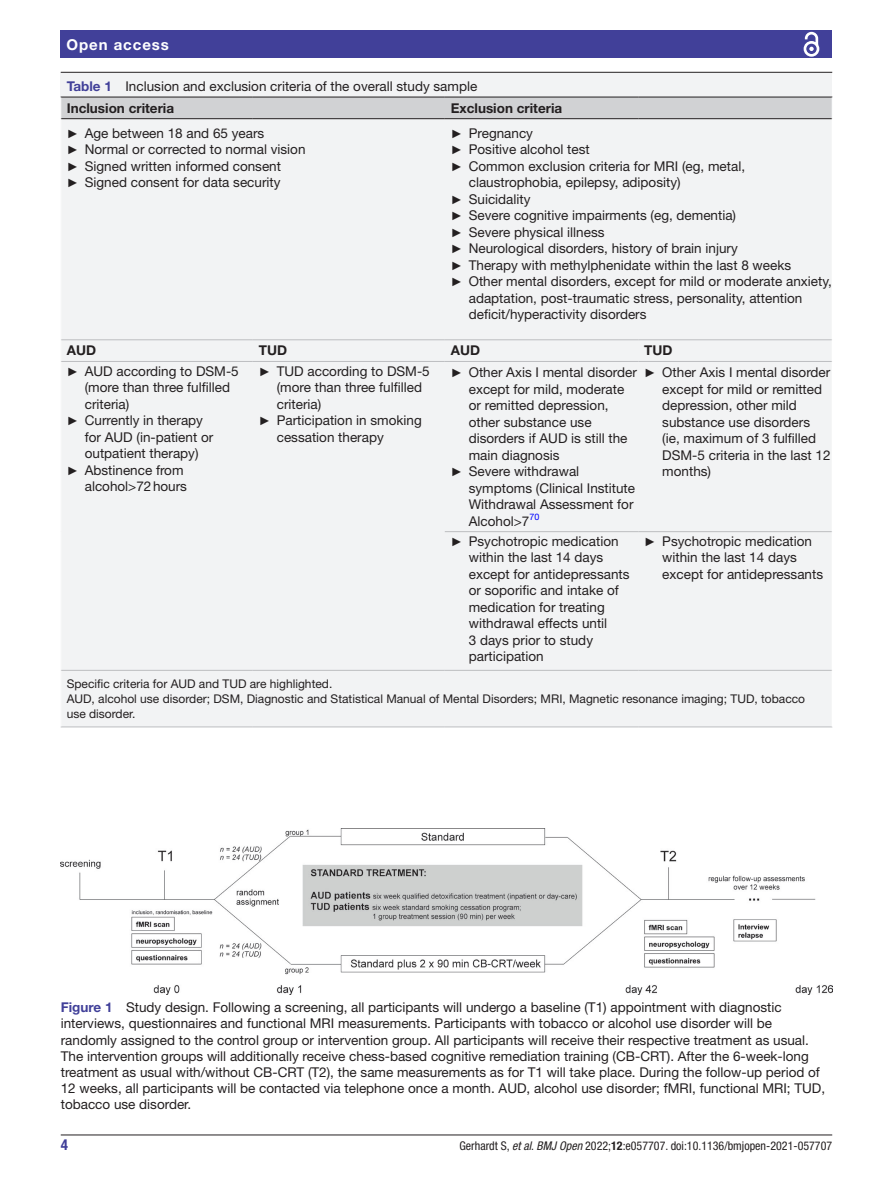
<style>
.page{position:relative;width:893px;height:1191px;background:#fff}
.page>*{position:absolute;margin:0;border:0;box-sizing:border-box;transform-origin:0 0}
.t1{font:700 15px "Helvetica Neue LT Std";letter-spacing:.065em;color:#fff}
.t2{font:700 condensed 15px "Helvetica Neue LT Std";color:#414099}
.t3{font:13.5px/16.5px "Helvetica Neue LT Std";color:#231f20}
.t4{font:700 13.5px "Helvetica Neue LT Std";color:#231f20}
.t5{font:12px/15px "Helvetica Neue LT Std";color:#231f20}
.t6{font:condensed 12px "Helvetica Neue LT Std";color:#231f20}
.s1{font-weight:700;color:#414099}
.s2{font-weight:700}
.s3{font-family:"Arial";font-size:12px}
.s4{font-style:italic}
</style>
<div class="page">
<hr style="left:61px;top:1134px;width:771px;height:1px;background:#231f20">
<div style="left:61px;top:31px;width:771px;height:27px;background:#414099"></div>
<svg style="left:803px;top:31px;width:17px;height:26px"></svg>
<div style="left:61px;top:73px;width:771px;height:654px;background:#f2f3f4"></div>
<hr style="left:61px;top:72px;width:771px;height:1px;background:#231f20">
<hr style="left:253px;top:670px;width:192px;height:1px;background:#bcbdc0">
<hr style="left:61px;top:339px;width:192px;height:1px;background:#bcbdc0">
<hr style="left:253px;top:339px;width:192px;height:1px;background:#bcbdc0">
<hr style="left:445px;top:339px;width:193px;height:1px;background:#bcbdc0">
<hr style="left:638px;top:339px;width:194px;height:1px;background:#bcbdc0">
<hr style="left:61px;top:361px;width:192px;height:1px;background:#bcbdc0">
<hr style="left:253px;top:361px;width:192px;height:1px;background:#bcbdc0">
<hr style="left:445px;top:361px;width:193px;height:1px;background:#bcbdc0">
<hr style="left:638px;top:361px;width:194px;height:1px;background:#bcbdc0">
<hr style="left:445px;top:531px;width:193px;height:1px;background:#bcbdc0">
<hr style="left:445px;top:670px;width:193px;height:1px;background:#bcbdc0">
<hr style="left:638px;top:531px;width:194px;height:1px;background:#bcbdc0">
<hr style="left:638px;top:670px;width:194px;height:1px;background:#bcbdc0">
<hr style="left:61px;top:670px;width:192px;height:1px;background:#bcbdc0">
<hr style="left:61px;top:726px;width:192px;height:1px;background:#bcbdc0">
<hr style="left:253px;top:726px;width:192px;height:1px;background:#bcbdc0">
<hr style="left:445px;top:726px;width:193px;height:1px;background:#bcbdc0">
<hr style="left:638px;top:726px;width:194px;height:1px;background:#bcbdc0">
<svg style="left:60px;top:97px;width:773px;height:22px;background:#c6c7c9"></svg>
<img style="left:61px;top:828px;width:771px;height:166px">
<p class="t1" style="left:66px;top:35px;width:104px">Open access</p>
<p class="t3" style="left:67px;top:75px;width:412px;line-height:22px"><span class="s1">Table 1</span> Inclusion and exclusion criteria of the overall study sample<br><span class="s2">Inclusion criteria</span></p>
<p class="t4" style="left:451px;top:99px;width:113px">Exclusion criteria</p>
<p class="t3" style="left:67px;top:124px;width:240px"><span class="s3">►</span> Age between 18 and 65 years<br><span class="s3">►</span> Normal or corrected to normal vision <span class="s3">►</span> Signed written informed consent<br><span class="s3">►</span> Signed consent for data security</p>
<p class="t3" style="left:451px;top:124px;width:84px"><span class="s3">►</span> Pregnancy</p>
<p class="t3" style="left:451px;top:141px;width:141px"><span class="s3">►</span> Positive alcohol test</p>
<p class="t3" style="left:451px;top:157px;width:296px"><span class="s3">►</span> Common exclusion criteria for MRI (eg, metal,</p>
<p class="t3" style="left:469px;top:174px;width:213px">claustrophobia, epilepsy, adiposity)</p>
<p class="t3" style="left:451px;top:190px;width:81px"><span class="s3">►</span> Suicidality</p>
<p class="t3" style="left:451px;top:207px;width:287px"><span class="s3">►</span> Severe cognitive impairments (eg, dementia)</p>
<p class="t3" style="left:451px;top:223px;width:155px"><span class="s3">►</span> Severe physical illness</p>
<p class="t3" style="left:451px;top:240px;width:289px"><span class="s3">►</span> Neurological disorders, history of brain injury</p>
<p class="t3" style="left:451px;top:256px;width:342px"><span class="s3">►</span> Therapy with methylphenidate within the last 8 weeks</p>
<p class="t3" style="left:451px;top:273px;width:383px"><span class="s3">►</span> Other mental disorders, except for mild or moderate anxiety,</p>
<p class="t3" style="left:469px;top:289px;width:335px">adaptation, post-traumatic stress, personality, attention</p>
<p class="t3" style="left:469px;top:306px;width:179px">deficit/hyperactivity disorders</p>
<p class="t4" style="left:67px;top:342px;width:31px">AUD</p>
<p class="t4" style="left:259px;top:342px;width:30px">TUD</p>
<p class="t4" style="left:451px;top:342px;width:31px">AUD</p>
<p class="t4" style="left:644px;top:342px;width:30px">TUD</p>
<p class="t3" style="left:67px;top:362px;width:174px"><span class="s3">►</span> AUD according to DSM-5</p>
<p class="t3" style="left:85px;top:379px;width:147px">(more than three fulfilled</p>
<p class="t3" style="left:85px;top:395px;width:46px">criteria)</p>
<p class="t3" style="left:67px;top:412px;width:138px"><span class="s3">►</span> Currently in therapy</p>
<p class="t3" style="left:85px;top:428px;width:130px">for AUD (in-patient or</p>
<p class="t3" style="left:85px;top:445px;width:115px">outpatient therapy)</p>
<p class="t3" style="left:67px;top:461px;width:118px"><span class="s3">►</span> Abstinence from</p>
<p class="t3" style="left:85px;top:478px;width:104px">alcohol&gt;72hours</p>
<p class="t3" style="left:259px;top:362px;width:173px"><span class="s3">►</span> TUD according to DSM-5</p>
<p class="t3" style="left:277px;top:379px;width:147px">(more than three fulfilled</p>
<p class="t3" style="left:277px;top:395px;width:46px">criteria)</p>
<p class="t3" style="left:259px;top:412px;width:165px"><span class="s3">►</span> Participation in smoking</p>
<p class="t3" style="left:277px;top:428px;width:109px">cessation therapy</p>
<p class="t3" style="left:451px;top:364px;width:188px"><span class="s3">►</span> Other Axis I mental disorder</p>
<p class="t3" style="left:469px;top:380px;width:157px">except for mild, moderate</p>
<p class="t3" style="left:469px;top:397px;width:141px">or remitted depression,</p>
<p class="t3" style="left:469px;top:413px;width:124px">other substance use</p>
<p class="t3" style="left:469px;top:430px;width:160px">disorders if AUD is still the</p>
<p class="t3" style="left:469px;top:446px;width:92px">main diagnosis</p>
<p class="t3" style="left:451px;top:463px;width:130px"><span class="s3">►</span> Severe withdrawal</p>
<p class="t3" style="left:469px;top:479px;width:168px">symptoms (Clinical Institute</p>
<p class="t3" style="left:469px;top:496px;width:166px">Withdrawal Assessment for</p>
<p class="t3" style="left:469px;top:512px;width:72px">Alcohol&gt;7<sup>70</sup></p>
<p class="t3" style="left:662px;top:364px;width:170px;text-indent:-18px"><span class="s3">►</span> Other Axis I mental disorder except for mild or remitted depression, other mild substance use disorders (ie, maximum of 3 fulfilled<br>DSM-5 criteria in the last 12 months)</p>
<p class="t3" style="left:469px;top:532px;width:162px;text-indent:-18px"><span class="s3">►</span> Psychotropic medication within the last 14 days except for antidepressants or soporific and intake of medication for treating withdrawal effects until<br>3 days prior to study participation</p>
<p class="t3" style="left:662px;top:532px;width:162px;text-indent:-18px"><span class="s3">►</span> Psychotropic medication within the last 14 days except for antidepressants</p>
<p class="t5" style="left:67px;top:676px;width:740px">Specific criteria for AUD and TUD are highlighted.<br>AUD, alcohol use disorder; DSM, Diagnostic and Statistical Manual of Mental Disorders; MRI, Magnetic resonance imaging; TUD, tobacco use disorder.</p>
<p class="t3" style="left:61px;top:999px;width:766px"><span class="s1">Figure 1</span> Study design. Following a screening, all participants will undergo a baseline (T1) appointment with diagnostic interviews, questionnaires and functional MRI measurements. Participants with tobacco or alcohol use disorder will be randomly assigned to the control group or intervention group. All participants will receive their respective treatment as usual.<br>The intervention groups will additionally receive chess-based cognitive remediation training (CB-CRT). After the 6-week-long treatment as usual with/without CB-CRT (T2), the same measurements as for T1 will take place. During the follow-up period of 12 weeks, all participants will be contacted via telephone once a month. AUD, alcohol use disorder; fMRI, functional MRI; TUD, tobacco use disorder.</p>
<p class="t2" style="left:61px;top:1135px;width:9px">4</p>
<p class="t6" style="left:459px;top:1138px;width:374px">Gerhardt S, <span class="s4">et al</span>. <span class="s4">BMJ Open</span> 2022;<span class="s2">12</span>:e057707. doi:10.1136/bmjopen-2021-057707</p>
</div>
